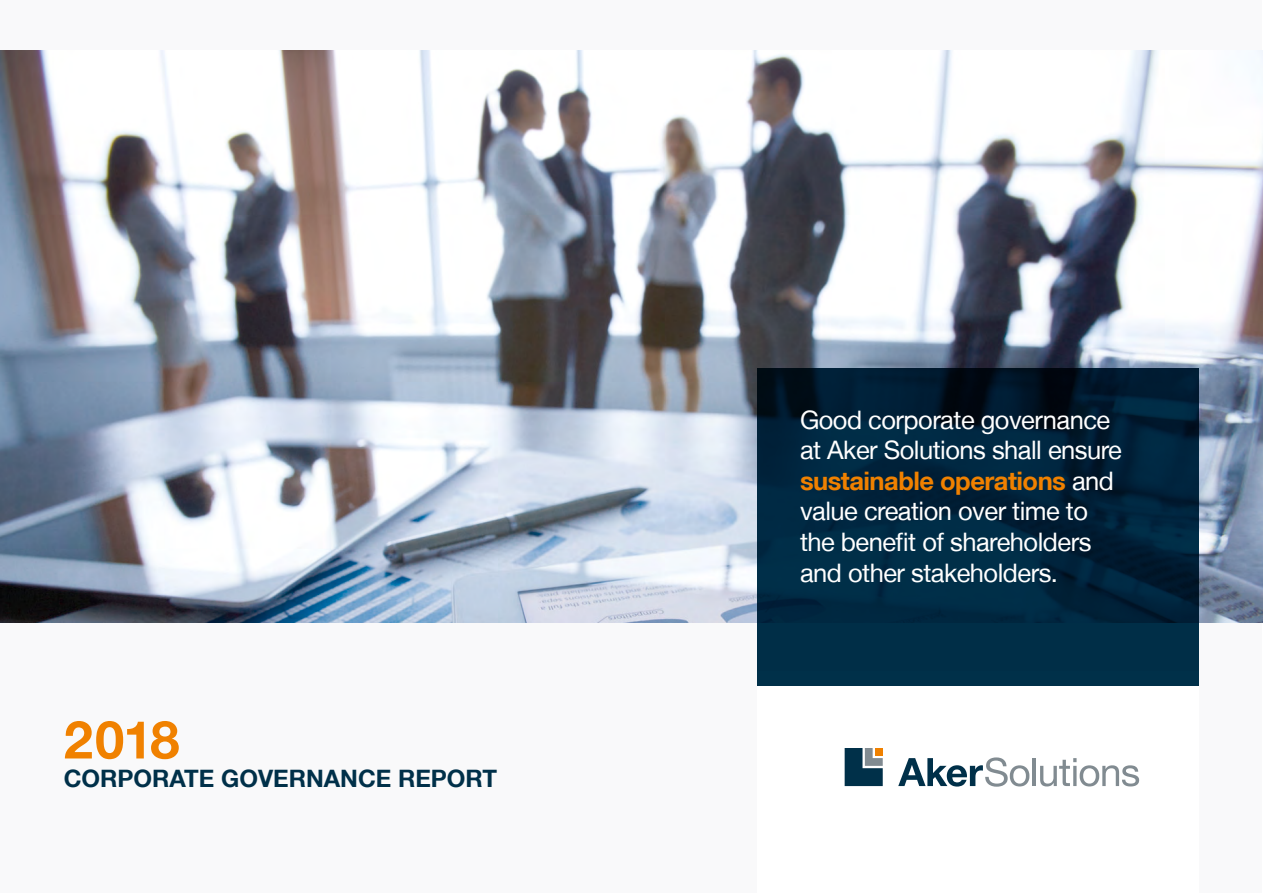
<style>
.page{position:relative;width:1263px;height:893px;background:#fff}
.page>*{position:absolute;margin:0;border:0;box-sizing:border-box;transform-origin:0 0}
.t1{font:700 52.5px "Helvetica Neue LT";color:#f08100}
.t2{font:25.5px/30.6px "Helvetica Neue LT";letter-spacing:-.02em;color:#fff}
.t3{font:700 24px "Helvetica Neue LT";color:#003049}
.s1{font-weight:700;color:#f08100}
</style>
<div class="page">
<div style="left:1px;top:0;width:1261px;height:893px;background:#f9f9fa"></div>
<img style="left:0;top:51px;width:1263px;height:572px">
<div style="left:757px;top:672px;width:442px;height:221px;background:#fff"></div>
<svg style="left:757px;top:368px;width:442px;height:318px;background:#00243c"></svg>
<svg style="left:845px;top:748px;width:38px;height:38px"></svg>
<div style="left:875px;top:748px;width:8px;height:8px;background:#f08100"></div>
<svg style="left:898px;top:757px;width:131px;height:30px"></svg>
<hr style="left:1032px;top:758px;width:4px;height:28px;background:#818b91">
<svg style="left:1040px;top:758px;width:99px;height:28px"></svg>
<p class="t1" style="left:64px;top:707px;width:117px">2018</p>
<p class="t3" style="left:64px;top:764px;width:435px">CORPORATE GOVERNANCE REPORT</p>
<p class="t2" style="left:800px;top:404px;width:323px">Good corporate governance at Aker Solutions shall ensure <span class="s1">sustainable operations</span> and value creation over time to the benefit of shareholders and other stakeholders.</p>
</div>
